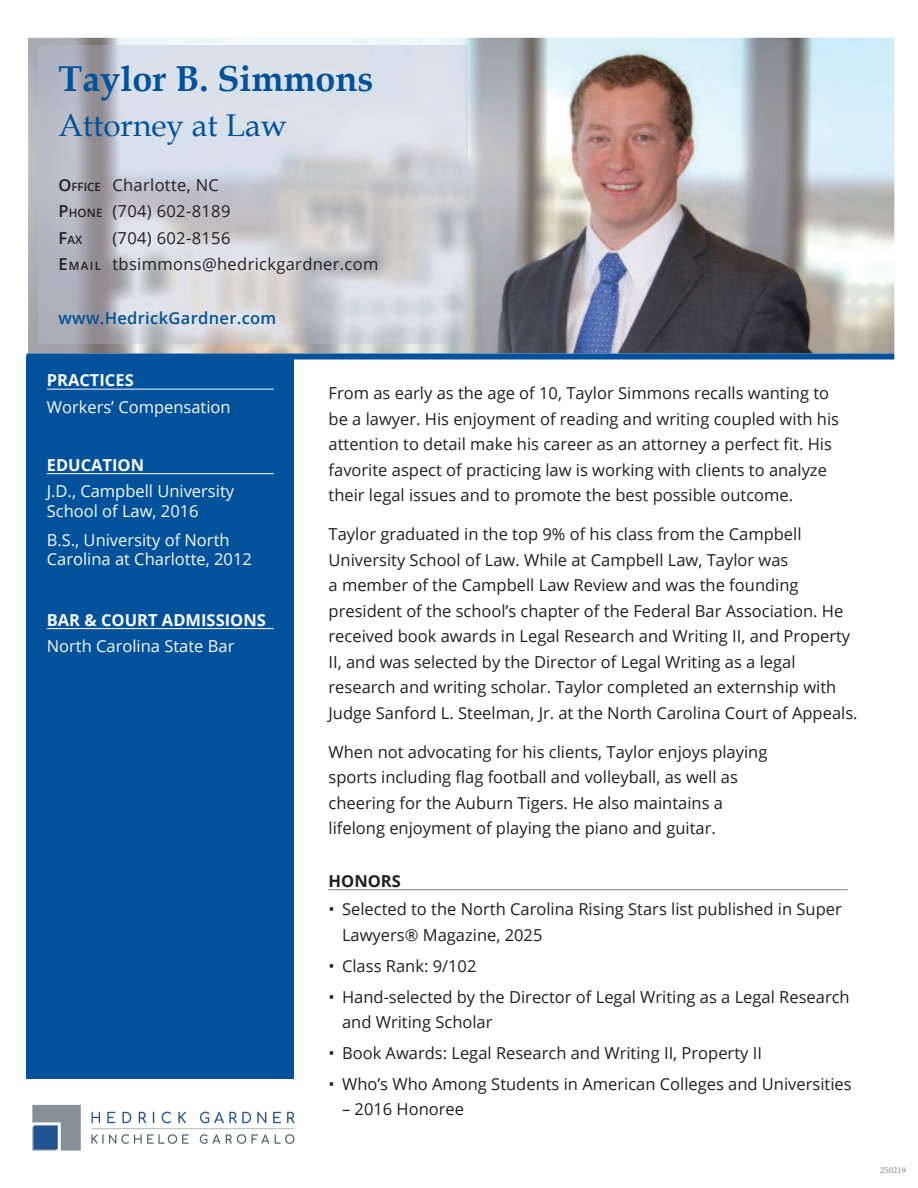
<style>
.page{position:relative;width:918px;height:1188px;background:#fff}
.page>*{position:absolute;margin:0;border:0;box-sizing:border-box;transform-origin:0 0}
.t1{font:700 36px "Book Antiqua";color:#01529a}
.t2{font:31.5px "Book Antiqua";color:#01529a}
.t3{font:16.5px/25.5px "Open Sans";color:#231f20}
.t4{font:16.5px/19.8px "Open Sans";color:#fafafa}
.t5{font:16.5px/26.5px "Open Sans";letter-spacing:.02em;color:#231f20}
.t6{font:700 16.5px "Open Sans";color:#fafafa}
.t7{font:600 16.5px "Open Sans";letter-spacing:.02em;color:#01529a}
.t8{font:700 16.5px "Open Sans";color:#231f20}
.t9{font:600 11.55px "Open Sans";color:#231f20}
.t10{font:9px "Minion Pro";color:#807f87}
.s1{font-weight:600}
.s2{font-weight:600;font-size:11.55px}
.s3{font-size:16.5px}
</style>
<div class="page">
<img style="left:33px;top:1104px;width:262px;height:47px">
<img style="left:28px;top:38px;width:866px;height:315px">
<hr style="left:329px;top:889px;width:519px;height:1px;background:#807f87">
<div style="left:27px;top:356px;width:267px;height:723px;background:#01529a"></div>
<hr style="left:47px;top:389px;width:227px;height:1px;background:#fff">
<hr style="left:47px;top:473px;width:227px;height:1px;background:#fff">
<hr style="left:47px;top:628px;width:227px;height:1px;background:#fff">
<div style="left:27px;top:353px;width:867px;height:6px;background:#01529a"></div>
<img style="left:38px;top:45px;width:430px;height:298px">
<h1 class="t1" style="left:58px;top:55px;width:317px">Taylor B. Simmons</h1>
<h2 class="t2" style="left:58px;top:103px;width:230px">Attorney at Law</h2>
<p class="t5" style="left:58px;top:171px;width:174px"><span class="s1">O</span><span class="s2">FFICE</span> Charlotte, NC<br><span class="s1">P</span><span class="s2">HONE</span> (704) 602-8189</p>
<p class="t9" style="left:58px;top:232px;width:25px"><span class="s3">F</span>AX</p>
<p class="t5" style="left:58px;top:224px;width:322px;text-indent:54px">(704) 602-8156<br><span class="s1">E</span><span class="s2">MAIL</span> tbsimmons@hedrickgardner.com</p>
<p class="t7" style="left:58px;top:306px;width:219px">www.HedrickGardner.com</p>
<p class="t6" style="left:47px;top:368px;width:89px">PRACTICES</p>
<p class="t4" style="left:47px;top:396px;width:185px">Workers’ Compensation</p>
<p class="t6" style="left:47px;top:453px;width:99px">EDUCATION</p>
<p class="t4" style="left:47px;top:481px;width:189px">J.D., Campbell University<br>School of Law, 2016</p>
<p class="t4" style="left:47px;top:529px;width:207px">B.S., University of North<br>Carolina at Charlotte, 2012</p>
<p class="t6" style="left:47px;top:608px;width:221px">BAR &amp; COURT ADMISSIONS</p>
<p class="t4" style="left:47px;top:636px;width:189px">North Carolina State Bar</p>
<p class="t3" style="left:329px;top:380px;width:512px">From as early as the age of 10, Taylor Simmons recalls wanting to be a lawyer. His enjoyment of reading and writing coupled with his attention to detail make his career as an attorney a perfect fit. His favorite aspect of practicing law is working with clients to analyze their legal issues and to promote the best possible outcome.</p>
<p class="t3" style="left:329px;top:521px;width:531px">Taylor graduated in the top 9% of his class from the Campbell University School of Law. While at Campbell Law, Taylor was<br>a member of the Campbell Law Review and was the founding president of the school’s chapter of the Federal Bar Association. He received book awards in Legal Research and Writing II, and Property II, and was selected by the Director of Legal Writing as a legal research and writing scholar. Taylor completed an externship with Judge Sanford L. Steelman, Jr. at the North Carolina Court of Appeals.</p>
<p class="t3" style="left:329px;top:738px;width:440px">When not advocating for his clients, Taylor enjoys playing sports including flag football and volleyball, as well as cheering for the Auburn Tigers. He also maintains a lifelong enjoyment of playing the piano and guitar.</p>
<p class="t8" style="left:329px;top:869px;width:74px">HONORS</p>
<p class="t3" style="left:342px;top:896px;width:501px;text-indent:-13px">• Selected to the North Carolina Rising Stars list published in Super<br>Lawyers® Magazine, 2025</p>
<p class="t3" style="left:329px;top:953px;width:149px">• Class Rank: 9/102</p>
<p class="t3" style="left:342px;top:983px;width:509px;text-indent:-13px">• Hand-selected by the Director of Legal Writing as a Legal Research and Writing Scholar</p>
<p class="t3" style="left:329px;top:1040px;width:435px">• Book Awards: Legal Research and Writing II, Property II</p>
<p class="t3" style="left:329px;top:1071px;width:525px">• Who’s Who Among Students in American Colleges and Universities</p>
<p class="t3" style="left:342px;top:1096px;width:124px">– 2016 Honoree</p>
<p class="t10" style="left:880px;top:1164px;width:27px">250219</p>
</div>
